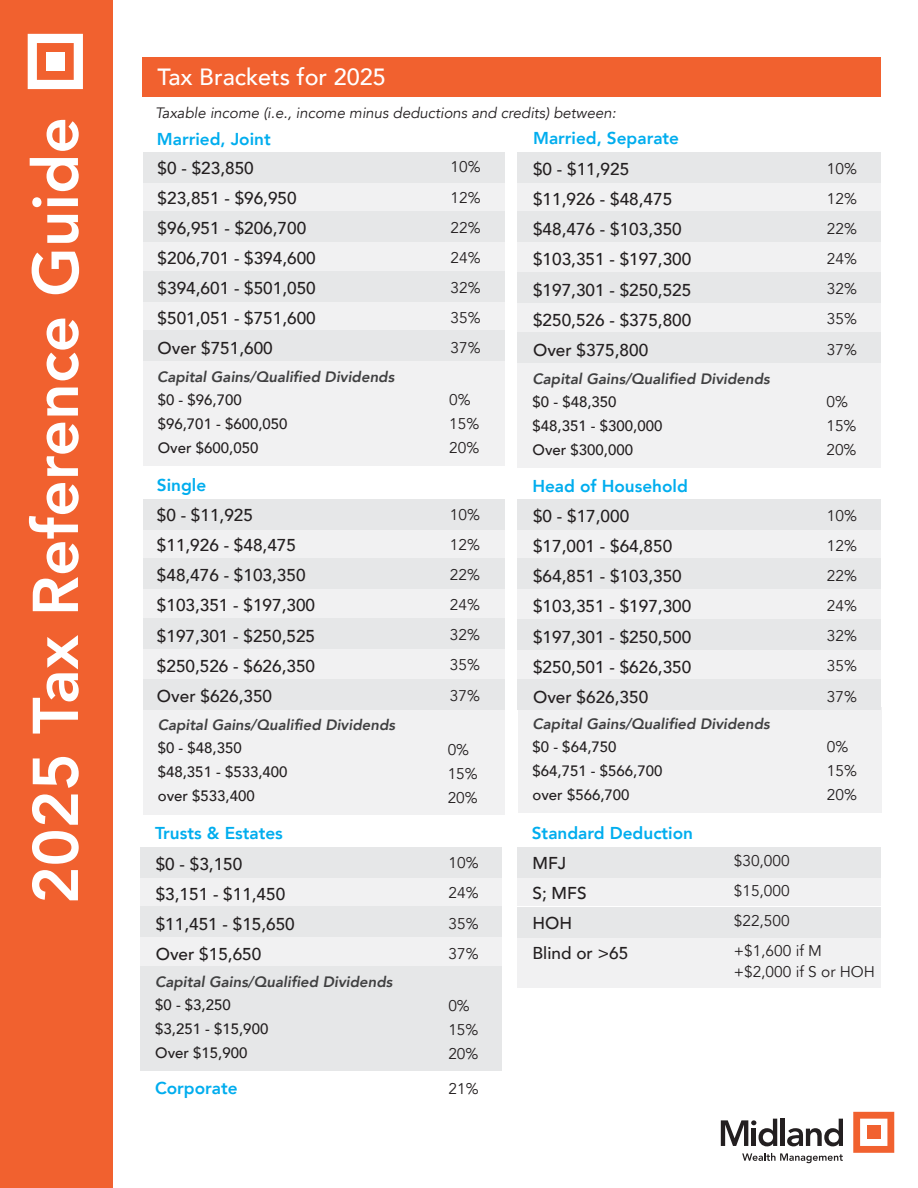
<style>
.page{position:relative;width:918px;height:1188px;background:#fff}
.page>*{position:absolute;margin:0;border:0;box-sizing:border-box;transform-origin:0 0}
.t1{font:800 63.9px "Avenir";color:#fff}
.t2{font:500 23.4px "Avenir";color:#fff}
.t3{font:500 17.25px/30.2px "Avenir";color:#231f20}
.t4{font:800 17.25px "Avenir";color:#00adee}
.t5{font:15.45px/30.2px "Avenir";color:#231f20}
.t6{font:500 15px/24px "Avenir";color:#231f20}
.t7{font:italic 800 15px "Avenir";color:#404041}
.t8{font:italic 15px "Avenir";color:#231f20}
</style>
<div class="page">
<div style="left:0;top:0;width:113px;height:1188px;background:#f1612f"></div>
<svg style="left:28px;top:34px;width:55px;height:55px"></svg>
<svg style="left:721px;top:1119px;width:56px;height:27px"></svg>
<div style="left:780px;top:1119px;width:5px;height:27px;background:#231f20"></div>
<svg style="left:787px;top:1119px;width:56px;height:27px"></svg>
<svg style="left:853px;top:1112px;width:41px;height:41px"></svg>
<svg style="left:742px;top:1153px;width:101px;height:10px"></svg>
<div style="left:141px;top:965px;width:361px;height:106px;background:#e6e7e8"></div>
<div style="left:518px;top:708px;width:363px;height:105px;background:#f1f1f2"></div>
<div style="left:518px;top:362px;width:363px;height:105px;background:#f1f1f2"></div>
<div style="left:518px;top:529px;width:363px;height:30px;background:#f1f1f2"></div>
<div style="left:518px;top:589px;width:363px;height:30px;background:#f1f1f2"></div>
<div style="left:518px;top:649px;width:363px;height:31px;background:#f1f1f2"></div>
<div style="left:141px;top:877px;width:361px;height:30px;background:#f1f1f2"></div>
<div style="left:141px;top:936px;width:361px;height:30px;background:#f1f1f2"></div>
<div style="left:518px;top:500px;width:363px;height:30px;background:#e6e7e8"></div>
<div style="left:518px;top:559px;width:363px;height:30px;background:#e6e7e8"></div>
<div style="left:518px;top:619px;width:363px;height:30px;background:#e6e7e8"></div>
<div style="left:518px;top:679px;width:363px;height:30px;background:#e6e7e8"></div>
<div style="left:141px;top:848px;width:361px;height:30px;background:#e6e7e8"></div>
<div style="left:141px;top:907px;width:361px;height:30px;background:#e6e7e8"></div>
<div style="left:518px;top:182px;width:363px;height:30px;background:#f1f1f2"></div>
<div style="left:518px;top:242px;width:363px;height:30px;background:#f1f1f2"></div>
<div style="left:518px;top:302px;width:363px;height:31px;background:#f1f1f2"></div>
<div style="left:143px;top:57px;width:738px;height:39px;background:#f1612f"></div>
<div style="left:518px;top:153px;width:363px;height:30px;background:#e6e7e8"></div>
<div style="left:518px;top:212px;width:363px;height:30px;background:#e6e7e8"></div>
<div style="left:518px;top:272px;width:363px;height:30px;background:#e6e7e8"></div>
<div style="left:518px;top:332px;width:363px;height:31px;background:#e6e7e8"></div>
<div style="left:143px;top:709px;width:361px;height:105px;background:#f1f1f2"></div>
<div style="left:143px;top:529px;width:361px;height:30px;background:#f1f1f2"></div>
<div style="left:143px;top:589px;width:361px;height:30px;background:#f1f1f2"></div>
<div style="left:143px;top:649px;width:361px;height:30px;background:#f1f1f2"></div>
<div style="left:143px;top:500px;width:361px;height:30px;background:#e6e7e8"></div>
<div style="left:143px;top:558px;width:361px;height:31px;background:#e6e7e8"></div>
<div style="left:143px;top:619px;width:361px;height:30px;background:#e6e7e8"></div>
<div style="left:143px;top:679px;width:361px;height:30px;background:#e6e7e8"></div>
<div style="left:143px;top:360px;width:361px;height:105px;background:#f1f1f2"></div>
<div style="left:143px;top:182px;width:361px;height:30px;background:#f1f1f2"></div>
<div style="left:143px;top:242px;width:361px;height:30px;background:#f1f1f2"></div>
<div style="left:143px;top:301px;width:361px;height:30px;background:#f1f1f2"></div>
<div style="left:143px;top:153px;width:361px;height:30px;background:#e6e7e8"></div>
<div style="left:143px;top:212px;width:361px;height:30px;background:#e6e7e8"></div>
<div style="left:143px;top:272px;width:361px;height:30px;background:#e6e7e8"></div>
<div style="left:143px;top:331px;width:361px;height:30px;background:#e6e7e8"></div>
<div style="left:517px;top:876px;width:364px;height:30px;background:#f1f1f2"></div>
<div style="left:517px;top:938px;width:364px;height:49px;background:#f1f1f2"></div>
<div style="left:517px;top:847px;width:364px;height:30px;background:#e6e7e8"></div>
<div style="left:517px;top:907px;width:364px;height:30px;background:#e6e7e8"></div>
<h1 class="t1" style="left:6px;top:904px;width:789px;rotate:-90deg">2025 Tax Reference Guide</h1>
<h2 class="t2" style="left:158px;top:56px;width:230px">Tax Brackets for 2025</h2>
<p class="t8" style="left:155px;top:104px;width:462px">Taxable income (i.e., income minus deductions and credits) between:</p>
<p class="t4" style="left:157px;top:126px;width:115px">Married, Joint</p>
<p class="t3" style="left:158px;top:152px;width:160px">$0 - $23,850 $23,851 - $96,950 $96,951 - $206,700 $206,701 - $394,600 $394,601 - $501,050 $501,051 - $751,600<br>Over $751,600</p>
<p class="t7" style="left:157px;top:368px;width:239px">Capital Gains/Qualified Dividends</p>
<p class="t6" style="left:158px;top:387px;width:131px">$0 - $96,700 $96,701 - $600,050<br>Over $600,050</p>
<p class="t4" style="left:157px;top:471px;width:51px">Single</p>
<p class="t3" style="left:157px;top:499px;width:160px">$0 - $11,925 $11,926 - $48,475 $48,476 - $103,350 $103,351 - $197,300 $197,301 - $250,525 $250,526 - $626,350<br>Over $626,350</p>
<p class="t7" style="left:158px;top:716px;width:239px">Capital Gains/Qualified Dividends</p>
<p class="t6" style="left:158px;top:735px;width:131px">$0 - $48,350 $48,351 - $533,400 over $533,400</p>
<p class="t4" style="left:155px;top:820px;width:129px">Trusts &amp; Estates</p>
<p class="t3" style="left:156px;top:848px;width:141px">$0 - $3,150 $3,151 - $11,450 $11,451 - $15,650<br>Over $15,650</p>
<p class="t7" style="left:155px;top:973px;width:239px">Capital Gains/Qualified Dividends</p>
<p class="t6" style="left:155px;top:992px;width:115px">$0 - $3,250 $3,251 - $15,900<br>Over $15,900</p>
<p class="t4" style="left:155px;top:1074px;width:84px">Corporate</p>
<p class="t5" style="left:451px;top:152px;width:32px;text-align:justify">10% 12% 22% 24% 32% 35% 37%</p>
<p class="t5" style="left:449px;top:388px;width:32px;line-height:24px">0%<br>15%<br>20%</p>
<p class="t5" style="left:450px;top:500px;width:32px;text-align:justify">10% 12% 22% 24% 32% 35% 37%</p>
<p class="t5" style="left:448px;top:738px;width:32px;line-height:24px">0%<br>15%<br>20%</p>
<p class="t5" style="left:449px;top:848px;width:32px;text-align:justify">10% 24% 35% 37%</p>
<p class="t5" style="left:448px;top:994px;width:32px;line-height:24px">0%<br>15%<br>20%</p>
<p class="t5" style="left:449px;top:1074px;width:32px">21%</p>
<p class="t4" style="left:533px;top:125px;width:148px">Married, Separate</p>
<p class="t3" style="left:533px;top:153px;width:160px">$0 - $11,925 $11,926 - $48,475 $48,476 - $103,350 $103,351 - $197,300 $197,301 - $250,525 $250,526 - $375,800<br>Over $375,800</p>
<p class="t5" style="left:827px;top:154px;width:32px;text-align:justify">10% 12% 22% 24% 32% 35% 37%</p>
<p class="t7" style="left:533px;top:370px;width:239px">Capital Gains/Qualified Dividends</p>
<p class="t6" style="left:533px;top:389px;width:131px">$0 - $48,350 $48,351 - $300,000<br>Over $300,000</p>
<p class="t5" style="left:826px;top:390px;width:32px;line-height:24px">0%<br>15%<br>20%</p>
<p class="t4" style="left:532px;top:473px;width:157px">Head of Household</p>
<p class="t3" style="left:533px;top:500px;width:160px">$0 - $17,000 $17,001 - $64,850 $64,851 - $103,350 $103,351 - $197,300 $197,301 - $250,500 $250,501 - $626,350<br>Over $626,350</p>
<p class="t5" style="left:827px;top:501px;width:32px;text-align:justify">10% 12% 22% 24% 32% 35% 37%</p>
<p class="t7" style="left:533px;top:715px;width:239px">Capital Gains/Qualified Dividends</p>
<p class="t6" style="left:533px;top:734px;width:131px">$0 - $64,750 $64,751 - $566,700 over $566,700</p>
<p class="t5" style="left:827px;top:735px;width:32px;line-height:24px">0%<br>15%<br>20%</p>
<p class="t4" style="left:532px;top:819px;width:163px">Standard Deduction</p>
<p class="t3" style="left:533px;top:847px;width:97px">MFJ<br>S; MFS<br>HOH<br>Blind or &gt;65</p>
<p class="t5" style="left:734px;top:846px;width:90px">$30,000 $15,000 $22,500 +$1,600 if M</p>
<p class="t5" style="left:734px;top:957px;width:143px">+$2,000 if S or HOH</p>
</div>
